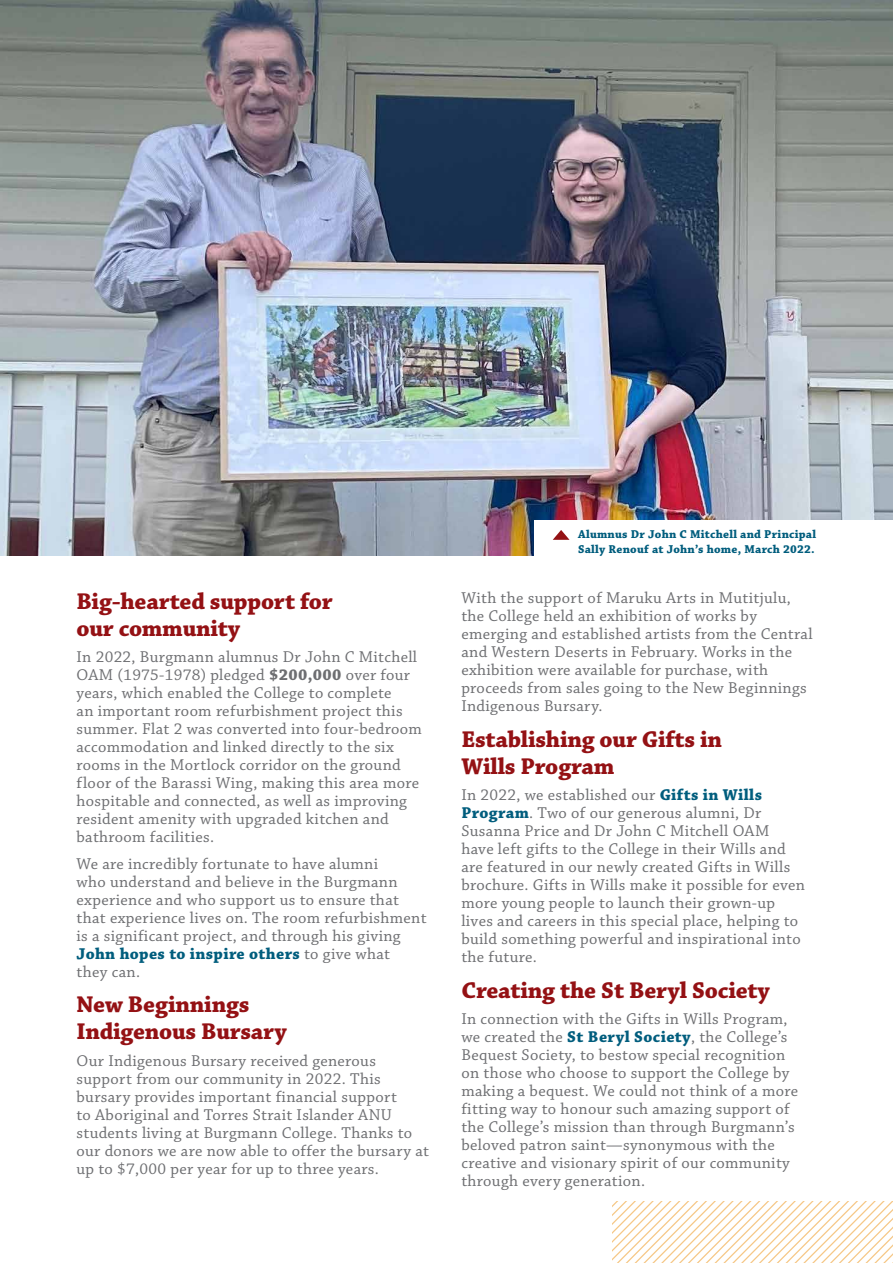
<style>
.page{position:relative;width:893px;height:1263px;background:#fff}
.page>*{position:absolute;margin:0;border:0;box-sizing:border-box;transform-origin:0 0}
.t1{font:700 24px/27px "Chaparral Pro";letter-spacing:-.01em;color:#941114}
.t2{font:16.5px/18px "Chaparral Pro";letter-spacing:.02em;color:#6d6e71}
.t3{font:700 12px/15px "Chaparral Pro";letter-spacing:.02em;color:#005d7d}
.s1{font-weight:700}
.s2{font-weight:700;color:#005d7d}
</style>
<div class="page">
<img style="left:0;top:0;width:893px;height:556px">
<div style="left:535px;top:520px;width:358px;height:41px;background:#fff"></div>
<svg style="left:553px;top:530px;width:16px;height:10px"></svg>
<svg style="left:612px;top:1201px;width:281px;height:62px"></svg>
<h1 class="t1" style="left:77px;top:588px;width:258px">Big-hearted support for our community</h1>
<p class="t2" style="left:77px;top:649px;width:347px">In 2022, Burgmann alumnus Dr John C Mitchell OAM (1975-1978) pledged <span class="s1">$200,000</span> over four years, which enabled the College to complete<br>an important room refurbishment project this summer. Flat 2 was converted into four-bedroom accommodation and linked directly to the six rooms in the Mortlock corridor on the ground floor of the Barassi Wing, making this area more hospitable and connected, as well as improving resident amenity with upgraded kitchen and bathroom facilities.</p>
<p class="t2" style="left:77px;top:855px;width:352px">We are incredibly fortunate to have alumni<br>who understand and believe in the Burgmann experience and who support us to ensure that that experience lives on. The room refurbishment is a significant project, and through his giving <span class="s2">John hopes to inspire others</span> to give what<br>they can.</p>
<h1 class="t1" style="left:77px;top:992px;width:212px">New Beginnings<br>Indigenous Bursary</h1>
<p class="t2" style="left:77px;top:1052px;width:354px">Our Indigenous Bursary received generous support from our community in 2022. This bursary provides important financial support<br>to Aboriginal and Torres Strait Islander ANU students living at Burgmann College. Thanks to our donors we are now able to offer the bursary at up to $7,000 per year for up to three years.</p>
<p class="t3" style="left:578px;top:527px;width:240px">Alumnus Dr John C Mitchell and Principal<br>Sally Renouf at John’s home, March 2022.</p>
<p class="t2" style="left:461px;top:590px;width:353px">With the support of Maruku Arts in Mutitjulu, the College held an exhibition of works by emerging and established artists from the Central and Western Deserts in February. Works in the exhibition were available for purchase, with proceeds from sales going to the New Beginnings Indigenous Bursary.</p>
<h1 class="t1" style="left:461px;top:726px;width:262px">Establishing our Gifts in<br>Wills Program</h1>
<p class="t2" style="left:461px;top:787px;width:345px">In 2022, we established our <span class="s2">Gifts in Wills Program</span>. Two of our generous alumni, Dr Susanna Price and Dr John C Mitchell OAM have left gifts to the College in their Wills and are featured in our newly created Gifts in Wills brochure. Gifts in Wills make it possible for even more young people to launch their grown-up lives and careers in this special place, helping to build something powerful and inspirational into the future.</p>
<h1 class="t1" style="left:461px;top:977px;width:310px">Creating the St Beryl Society</h1>
<p class="t2" style="left:461px;top:1011px;width:338px">In connection with the Gifts in Wills Program, we created the <span class="s2">St Beryl Society</span>, the College’s Bequest Society, to bestow special recognition on those who choose to support the College by making a bequest. We could not think of a more fitting way to honour such amazing support of the College’s mission than through Burgmann’s beloved patron saint—synonymous with the creative and visionary spirit of our community through every generation.</p>
</div>
